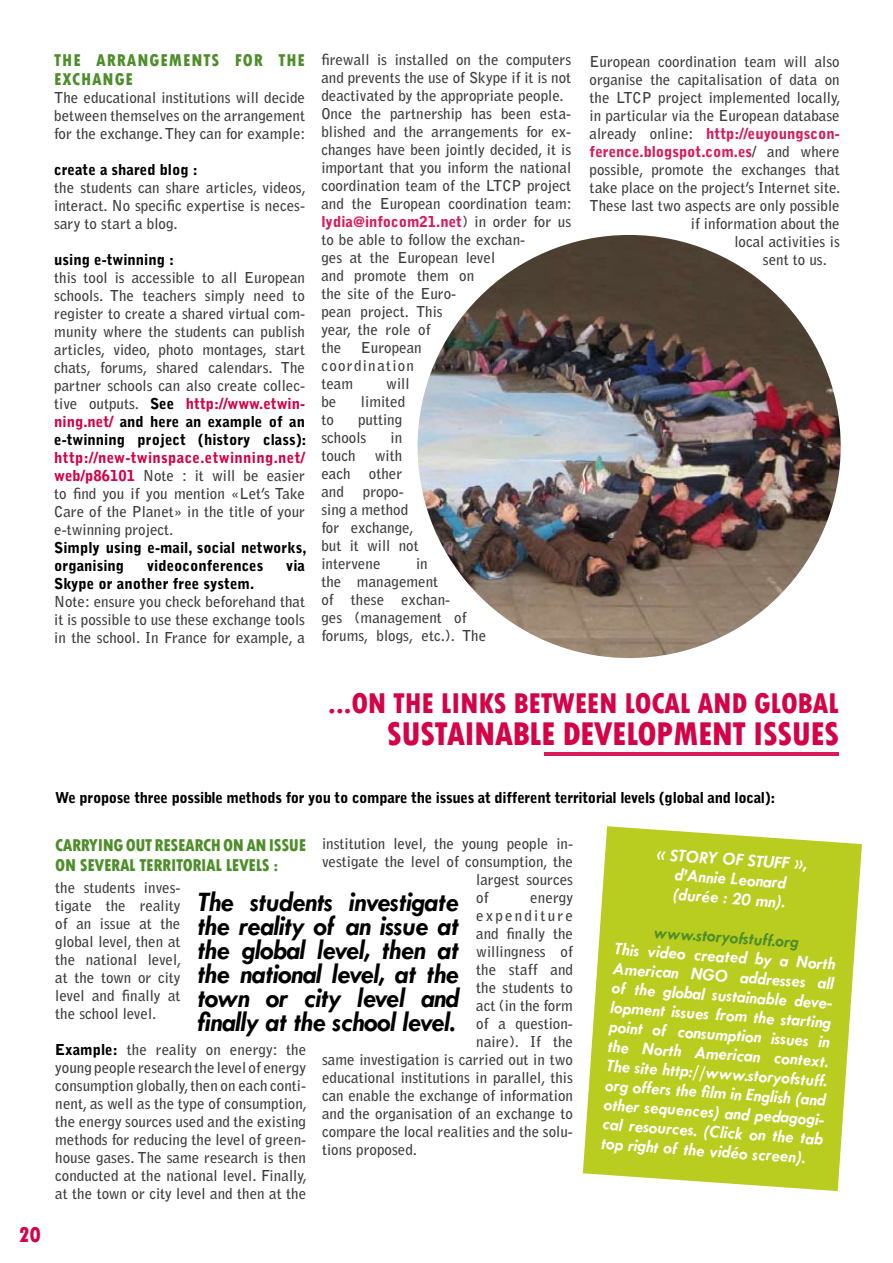
<style>
.page{position:relative;width:893px;height:1263px;background:#fff}
.page>*{position:absolute;margin:0;border:0;box-sizing:border-box;transform-origin:0 0}
.t1{font:800 condensed 34.5px "Tw Cen";letter-spacing:-.02em;color:#d40246}
.t2{font:800 condensed 30px "Tw Cen";letter-spacing:-.01em;color:#d40246}
.t3{font:italic 700 28.5px/24px "Tw Cen";letter-spacing:-.02em;color:#000;text-align:justify}
.t4{font:800 condensed 22.5px "Tw Cen";color:#d40246}
.t5{font:italic 700 18px/19.5px "Tw Cen";color:#feffff;text-align:center}
.t6{font:800 condensed 18px/19.5px "Tw Cen";letter-spacing:-.02em;color:#4e8e2a}
.t7{font:italic 700 18px "Tw Cen";color:#4e8e2a}
.t8{font:700 15px/18px "Bell Gothic Std";color:#3e3e40;text-align:justify}
.t9{font:900 15px/18px "Bell Gothic Std";color:#000}
.t10{font:900 15px "Bell Gothic Std";letter-spacing:-.02em;color:#000}
.t11{font:900 15px "Bell Gothic Std";color:#d81b58}
.t12{font:700 15px/18px "Bell Gothic Std";letter-spacing:.085em;color:#3e3e40}
.t13{font:700 15px "Bell Gothic Std";letter-spacing:.145em;color:#3e3e40}
.s1{font-weight:900;color:#000}
.s2{font-weight:900;color:#d40246}
.s3{font-weight:900;color:#d81b58}
.s4{font-weight:700;color:#3e3e40}
</style>
<div class="page">
<hr style="left:544px;top:752px;width:295px;height:4px;background:#d81b58">
<svg style="left:583px;top:826px;width:279px;height:365px;background:#c1d23c"></svg>
<img style="left:418px;top:235px;width:423px;height:423px;border-radius:212px">
<p class="t6" style="left:54px;top:50px;width:18px">THE</p>
<p class="t6" style="left:96px;top:50px;width:65px">ARRANGEME</p>
<p class="t6" style="left:191px;top:50px;width:97px">NTS FOR THE</p>
<p class="t6" style="left:54px;top:69px;width:10px">EXCH</p>
<p class="t6" style="left:92px;top:69px;width:32px">ANGE</p>
<p class="t8" style="left:54px;top:89px;width:253px">The educational institutions will decide between themselves on the arrangement for the exchange. They can for example:</p>
<p class="t9" style="left:54px;top:161px;width:145px">create a shared blog :</p>
<p class="t8" style="left:54px;top:179px;width:253px">the students can share articles, videos, interact. No specific expertise is neces&shy;sary to start a blog.</p>
<p class="t9" style="left:54px;top:251px;width:121px">using e-twinning :</p>
<p class="t8" style="left:54px;top:269px;width:254px">this tool is accessible to all European schools. The teachers simply need to register to create a shared virtual com&shy;munity where the students can publish articles, video, photo montages, start chats, forums, shared calendars. The partner schools can also create collec&shy;tive outputs. <span class="s1">See</span> <span class="s2">http://www.etwin&shy;ning.net/</span> <span class="s1">and here an example of an e-twinning project (history class):</span></p>
<p class="t8" style="left:54px;top:449px;width:252px"><span class="s2">http://new-twinspace.etwinning.net/ web/p86101</span> Note : it will be easier to find you if you mention «Let’s Take Care of the Planet» in the title of your e-twinning project.</p>
<p class="t9" style="left:54px;top:539px;width:254px">Simply using e-mail, social networks, organising</p>
<p class="t9" style="left:147px;top:557px;width:118px">videoconferences</p>
<p class="t9" style="left:286px;top:557px;width:21px">via</p>
<p class="t9" style="left:54px;top:575px;width:202px">Skype or another free system.</p>
<p class="t8" style="left:54px;top:593px;width:252px">Note: ensure you check beforehand that it is possible to use these exchange tools in the school. In France for example, a</p>
<p class="t8" style="left:321px;top:51px;width:252px;text-align:left">firewall is installed on the computers and prevents the use of Skype if it is not deactivated by the appropriate people.<br>Once the partnership has been esta&shy;blished and the arrangements for ex&shy;changes have been jointly decided, it is important that you inform the national coordination team of the LTCP project and the European coordination team: <span class="s3">lydia@infocom21.net</span>) in order for us to be able to follow the exchan-<br>ges at the European level<br>and promote them on<br>the site of the Euro-<br>pean project. This<br>year, the role of<br>the</p>
<p class="t12" style="left:321px;top:339px;width:102px;text-indent:39px">European coordination team</p>
<p class="t8" style="left:386px;top:375px;width:25px">will</p>
<p class="t8" style="left:321px;top:393px;width:16px">be</p>
<p class="t8" style="left:361px;top:393px;width:46px">limited</p>
<p class="t8" style="left:321px;top:411px;width:14px">to</p>
<p class="t8" style="left:321px;top:411px;width:82px;text-indent:37px">putting schools</p>
<p class="t8" style="left:390px;top:429px;width:13px">in</p>
<p class="t8" style="left:321px;top:447px;width:36px">touch</p>
<p class="t8" style="left:321px;top:447px;width:82px;text-indent:53px">with each other and</p>
<p class="t8" style="left:321px;top:483px;width:99px;text-align:left;text-indent:41px">propo&shy;sing a method for exchange, but it will not intervene</p>
<p class="t8" style="left:321px;top:555px;width:166px;text-align:left;text-indent:95px">in<br>the management<br>of these exchan-<br>ges (management of forums, blogs, etc.). The</p>
<p class="t8" style="left:590px;top:52px;width:252px">European coordination team will also</p>
<p class="t8" style="left:590px;top:70px;width:252px">organise the capitalisation of data on</p>
<p class="t8" style="left:590px;top:88px;width:253px">the LTCP project implemented locally,</p>
<p class="t8" style="left:590px;top:106px;width:252px">in particular via the European database</p>
<p class="t11" style="left:590px;top:124px;width:252px"><span class="s4">already online:</span> http://euyoungscon-</p>
<p class="t11" style="left:590px;top:142px;width:252px">ference.blogspot.com.es<span class="s4">/ and where</span></p>
<p class="t8" style="left:590px;top:160px;width:252px">possible, promote the exchanges that</p>
<p class="t8" style="left:590px;top:178px;width:252px">take place on the project’s Internet site.</p>
<p class="t8" style="left:590px;top:196px;width:252px">These last two aspects are only possible</p>
<p class="t8" style="left:691px;top:214px;width:150px">if information about the</p>
<p class="t8" style="left:734px;top:232px;width:107px">local activities is</p>
<p class="t8" style="left:763px;top:250px;width:66px">sent to us.</p>
<h2 class="t2" style="left:328px;top:686px;width:148px">...ON THE LINKS</h2>
<h2 class="t2" style="left:513px;top:686px;width:327px">BETWEEN LOCAL AN D GLOBAL</h2>
<h1 class="t1" style="left:387px;top:713px;width:451px">SUSTAINABLE DEVELOPMENT ISSU ES</h1>
<h3 class="t4" style="left:19px;top:1222px;width:24px">20</h3>
<p class="t10" style="left:55px;top:789px;width:722px">We propose three possible methods for you to compare the issues at different territorial levels (global and local):</p>
<p class="t6" style="left:55px;top:836px;width:250px">CARRYI NG OUT RESEARCH ON AN ISSUE<br>ON SEVERAL TERRITORIAL LEVEL</p>
<p class="t8" style="left:322px;top:834px;width:252px">institution level, the young people in-</p>
<p class="t8" style="left:322px;top:852px;width:252px">vestigate the level of consumption, the</p>
<p class="t8" style="left:476px;top:870px;width:98px">largest sources</p>
<p class="t8" style="left:476px;top:888px;width:14px">of</p>
<p class="t8" style="left:530px;top:888px;width:44px">energy</p>
<p class="t13" style="left:476px;top:906px;width:98px">expenditure</p>
<p class="t8" style="left:476px;top:924px;width:98px">and finally the</p>
<p class="t8" style="left:476px;top:942px;width:98px">willingness of</p>
<p class="t8" style="left:476px;top:960px;width:98px">the staff and</p>
<p class="t8" style="left:476px;top:978px;width:98px">the students to</p>
<p class="t8" style="left:476px;top:996px;width:98px">act (in the form</p>
<p class="t8" style="left:476px;top:1014px;width:98px">of a question-</p>
<p class="t8" style="left:476px;top:1032px;width:98px">naire). If the</p>
<p class="t8" style="left:322px;top:1050px;width:252px">same investigation is carried out in two</p>
<p class="t8" style="left:322px;top:1068px;width:252px">educational institutions in parallel, this</p>
<p class="t8" style="left:322px;top:1086px;width:252px">can enable the exchange of information</p>
<p class="t8" style="left:322px;top:1104px;width:252px">and the organisation of an exchange to</p>
<p class="t8" style="left:322px;top:1122px;width:252px">compare the local realities and the solu-</p>
<p class="t8" style="left:322px;top:1140px;width:96px">tions proposed.</p>
<p class="t5" style="left:657px;top:844px;width:152px;rotate:4deg">« STORY OF STUFF », d’Annie Leonard (durée : 20 mn).</p>
<p class="t7" style="left:655px;top:921px;width:147px;rotate:4deg">www.storyofstuff.org</p>
<p class="t6" style="left:262px;top:855px;width:18px">S :</p>
<p class="t8" style="left:55px;top:879px;width:128px">the students inves&shy;tigate the reality of an issue at the global level, then at the national level, at the town or city level and finally at the school level.</p>
<p class="t8" style="left:55px;top:1041px;width:253px"><span class="s1">Example:</span> the reality on energy: the young people research the level of energy consumption globally, then on each conti&shy;nent, as well as the type of consumption, the energy sources used and the existing methods for reducing the level of green&shy;house gases. The same research is then conducted at the national level. Finally, at the town or city level and then at the</p>
<h3 class="t3" style="left:198px;top:889px;width:263px">The students investigate the reality of an issue at the global level, then at the national level, at the town or city level and finally at the school level.</h3>
<p class="t5" style="left:615px;top:938px;width:226px;text-align:left;rotate:4deg">This video created by a North<br>American NGO addresses all of the global sustainable deve&shy;lopment issues from the starting point of consumption issues in the North American context.<br>The site http://www.storyofstuff. org offers the fi lm in English (and other sequences) and pedagogi&shy;cal resources. (Click on the tab top right of the vidéo screen).</p>
</div>
